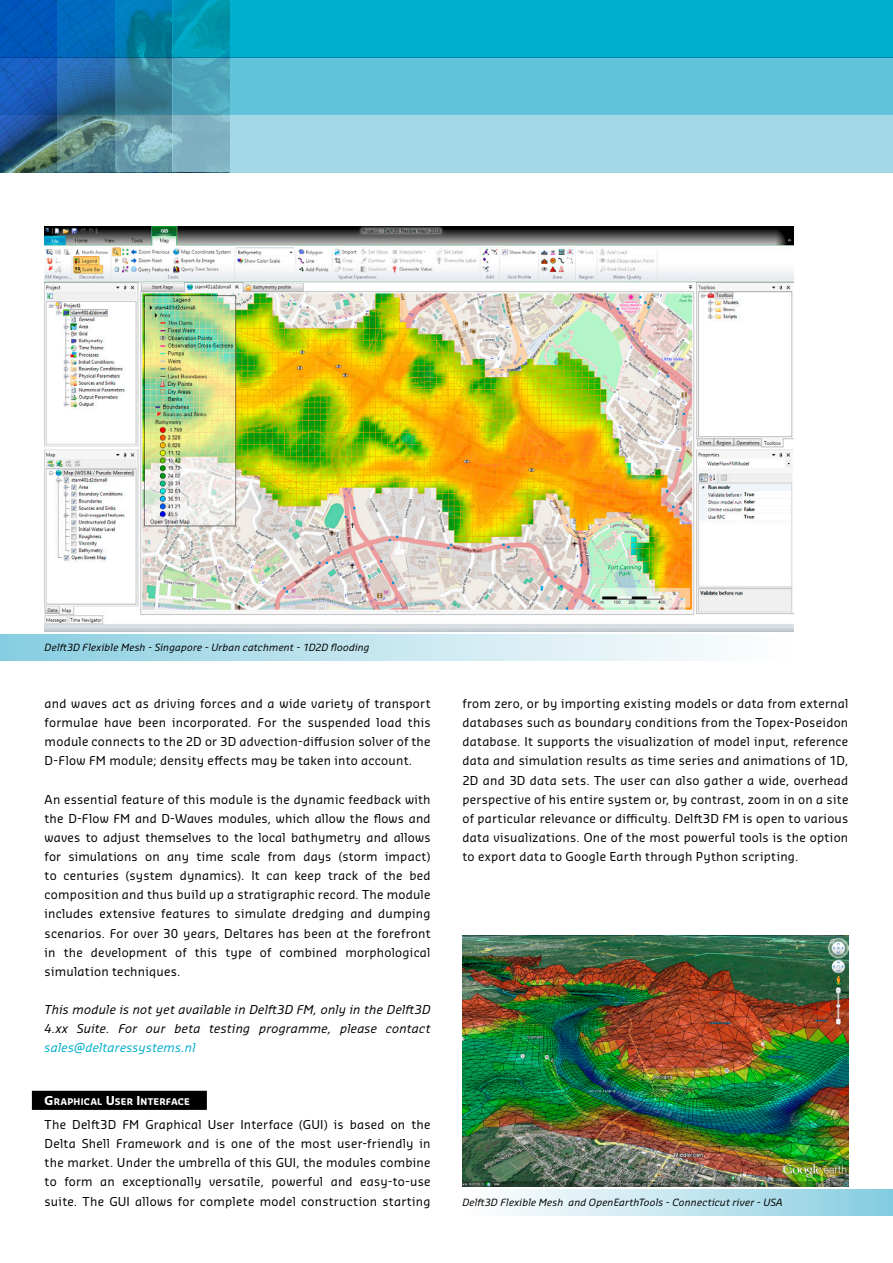
<style>
.page{position:relative;width:893px;height:1263px;background:#fff}
.page>*{position:absolute;margin:0;border:0;box-sizing:border-box;transform-origin:0 0}
.t1{font:12px/19.2px "Sansa Pro";letter-spacing:.02em;color:#000;text-align:justify}
.t2{font:italic 12px/19.2px "Sansa Pro";letter-spacing:.02em;color:#000}
.t3{font:italic 12px "Sansa Pro";letter-spacing:.015em;color:#00aece}
.t4{font:italic 9.75px "Sansa Pro";letter-spacing:.015em;color:#000}
.t5{font:700 9px "Sansa Pro";letter-spacing:.02em;color:#fff}
.s1{font-size:12px}
</style>
<div class="page">
<svg style="left:0;top:0;width:893px;height:57px;background:#009fc7"></svg>
<svg style="left:0;top:57px;width:893px;height:58px;background:#54aecd"></svg>
<svg style="left:0;top:115px;width:893px;height:57px;background:#91c5d4"></svg>
<div style="left:32px;top:1091px;width:175px;height:19px;background:#000"></div>
<div style="left:0;top:635px;width:793px;height:25px;background:linear-gradient(to right,#8bcee1,#fff)"></div>
<img style="left:462px;top:935px;width:386px;height:251px">
<img style="left:45px;top:227px;width:748px;height:404px">
<div style="left:462px;top:1190px;width:431px;height:25px;background:linear-gradient(to right,#fff,#87cde0)"></div>
<p class="t4" style="left:45px;top:640px;width:326px">Delft3D Flexible Mesh - Singapore - Urban catchment - 1D2D flooding</p>
<p class="t1" style="left:45px;top:693px;width:387px">and waves act as driving forces and a wide variety of transport formulae have been incorporated. For the suspended load this module connects to the 2D or 3D advection-diffusion solver of the D-Flow FM module; density effects may be taken into account.</p>
<p class="t1" style="left:45px;top:789px;width:387px">An essential feature of this module is the dynamic feedback with the D-Flow FM and D-Waves modules, which allow the flows and waves to adjust themselves to the local bathymetry and allows for simulations on any time scale from days (storm impact) to centuries (system dynamics). It can keep track of the bed composition and thus build up a stratigraphic record. The module includes extensive features to simulate dredging and dumping scenarios. For over 30 years, Deltares has been at the forefront in the development of this type of combined morphological simulation techniques.</p>
<p class="t2" style="left:45px;top:1000px;width:387px">This module is not yet available in Delft3D FM, only in the Delft3D<br>4.xx Suite. For our beta testing programme, please contact</p>
<p class="t3" style="left:45px;top:1040px;width:152px">sales@deltaressystems.nl</p>
<p class="t5" style="left:45px;top:1096px;width:147px"><span class="s1">G</span>RAPHICAL <span class="s1">U</span>SER <span class="s1">I</span> NTERFACE</p>
<p class="t1" style="left:45px;top:1114px;width:387px">The Delft3D FM Graphical User Interface (GUI) is based on the Delta Shell Framework and is one of the most user-friendly in the market. Under the umbrella of this GUI, the modules combine to form an exceptionally versatile, powerful and easy-to-use suite. The GUI allows for complete model construction starting</p>
<p class="t1" style="left:462px;top:693px;width:387px">from zero, or by importing existing models or data from external databases such as boundary conditions from the Topex-Poseidon database. It supports the visualization of model input, reference data and simulation results as time series and animations of 1D, 2D and 3D data sets. The user can also gather a wide, overhead perspective of his entire system or, by contrast, zoom in on a site of particular relevance or difficulty. Delft3D FM is open to various data visualizations. One of the most powerful tools is the option to export data to Google Earth through Python scripting.</p>
<p class="t4" style="left:462px;top:1195px;width:322px">Delft3D Flexible Mesh and OpenEarthTools - Connecticut river - USA</p>
</div>
